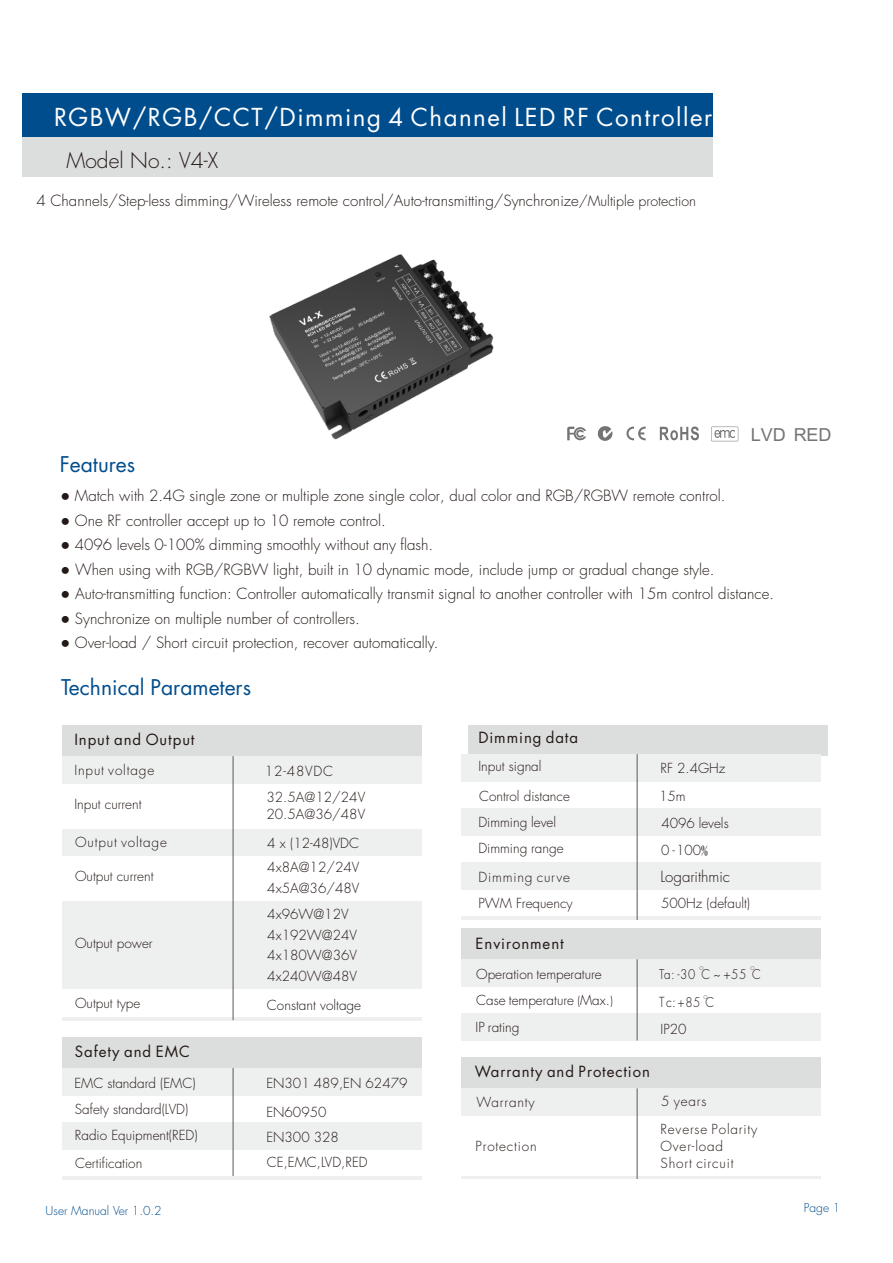
<style>
.page{position:relative;width:893px;height:1263px;background:#fff}
.page>*{position:absolute;margin:0;border:0;box-sizing:border-box;transform-origin:0 0}
.t1{font:24.15px "Futura Std";letter-spacing:.06em;color:#fff}
.t2{font:21px "Futura Std";color:#004d8d}
.t3{font:300 21px "Futura Std";color:#231916}
.t4{font:18px "Arial Unicode MS";color:#757475}
.t5{font:300 15px "Futura Std";color:#231916}
.t6{font:15px "Futura Std";letter-spacing:.06em;color:#231916}
.t7{font:300 13.5px/20.7px "Futura Std";color:#231916}
.t8{font:300 13.5px/17.2px "Futura Std";letter-spacing:.06em;color:#231916}
.t9{font:300 13.05px "Futura Std";letter-spacing:.055em;color:#231916;scale:.9 1}
.t10{font:300 12px "Futura Std";color:#004d8d}
.t11{font:300 4.95px "Futura Std";color:#231916}
.s1{font-size:14.1px}
.s2{font-family:"Microsoft Ya Hei";font-weight:400}
.s3{font-size:13.05px}
.s4{font-family:"DF Kai Shu SB Estd BF";font-weight:400}
.s5{font-size:12px}
.s6{font-size:13.5px}
</style>
<div class="page">
<div style="left:22px;top:137px;width:690px;height:40px;background:#dcdddd"></div>
<svg style="left:660px;top:426px;width:39px;height:14px"></svg>
<svg style="left:626px;top:427px;width:20px;height:13px"></svg>
<svg style="left:567px;top:427px;width:19px;height:13px"></svg>
<svg style="left:711px;top:427px;width:27px;height:14px"></svg>
<svg style="left:597px;top:426px;width:16px;height:15px"></svg>
<div style="left:22px;top:94px;width:690px;height:43px;background:#004d8d"></div>
<div style="left:462px;top:928px;width:359px;height:31px;background:#dcdddd"></div>
<div style="left:468px;top:725px;width:359px;height:31px;background:#dcdddd"></div>
<div style="left:462px;top:1013px;width:359px;height:27px;background:#eeefef"></div>
<div style="left:462px;top:959px;width:359px;height:27px;background:#eeefef"></div>
<hr style="left:637px;top:959px;width:1px;height:81px;background:#595857">
<div style="left:462px;top:754px;width:359px;height:27px;background:#eeefef"></div>
<div style="left:462px;top:808px;width:359px;height:27px;background:#eeefef"></div>
<div style="left:62px;top:1037px;width:359px;height:31px;background:#dcdddd"></div>
<div style="left:62px;top:725px;width:359px;height:31px;background:#dcdddd"></div>
<div style="left:62px;top:1068px;width:359px;height:27px;background:#eeefef"></div>
<div style="left:62px;top:1122px;width:359px;height:27px;background:#eeefef"></div>
<hr style="left:233px;top:1068px;width:1px;height:108px;background:#595857">
<hr style="left:62px;top:1176px;width:359px;height:3px;background:#eeefef">
<div style="left:462px;top:1057px;width:359px;height:31px;background:#dcdddd"></div>
<hr style="left:462px;top:1176px;width:359px;height:3px;background:#eeefef">
<div style="left:462px;top:1088px;width:359px;height:27px;background:#eeefef"></div>
<hr style="left:637px;top:1088px;width:1px;height:91px;background:#595857">
<div style="left:62px;top:900px;width:359px;height:89px;background:#eeefef"></div>
<div style="left:62px;top:829px;width:359px;height:27px;background:#eeefef"></div>
<div style="left:62px;top:756px;width:359px;height:27px;background:#eeefef"></div>
<hr style="left:62px;top:1017px;width:359px;height:3px;background:#eeefef">
<hr style="left:233px;top:756px;width:1px;height:264px;background:#595857">
<div style="left:462px;top:862px;width:359px;height:28px;background:#eeefef"></div>
<hr style="left:462px;top:917px;width:359px;height:3px;background:#eeefef">
<hr style="left:637px;top:754px;width:1px;height:166px;background:#595857">
<img style="left:269px;top:254px;width:225px;height:186px">
<h1 class="t1" style="left:54px;top:106px;width:660px">RGBW/RGB/CCT/Dimming 4 Channel LED RF Controller</h1>
<h2 class="t3" style="left:67px;top:150px;width:153px">Model No.: V4-X</h2>
<p class="t5" style="left:36px;top:194px;width:661px">4 Channels/Step-less dimming/Wireless remote control/Auto-transmitting/Synchronize<span class="s1">/Multiple protection</span></p>
<h2 class="t2" style="left:60px;top:455px;width:77px">Features</h2>
<p class="t4" style="left:751px;top:427px;width:82px">LVD RED</p>
<p class="t5" style="left:61px;top:489px;width:666px"><span class="s2">●</span> Match with 2.4G single zone or multiple zone single color, dual color and RGB/RGBW remote control.</p>
<p class="t5" style="left:61px;top:513px;width:327px"><span class="s2">●</span> One RF controller accept up to 10 remote control.</p>
<p class="t5" style="left:61px;top:538px;width:374px"><span class="s2">●</span> 4096 levels 0-100% dimming smoothly without any flash.</p>
<p class="t5" style="left:61px;top:562px;width:655px"><span class="s2">●</span> When using with RGB/RGBW light, built in 10 dynamic mode, include jump or gradual change style.</p>
<p class="t5" style="left:61px;top:587px;width:715px"><span class="s2">●</span> Auto-transmitting function: Controller automatically transmit signal to another controller with 15m control distance.</p>
<p class="t5" style="left:61px;top:611px;width:301px"><span class="s2">●</span> Synchronize on multiple number of controllers.</p>
<p class="t5" style="left:61px;top:636px;width:78px"><span class="s2">●</span> Over load</p>
<p class="t5" style="left:106px;top:636px;width:334px">- / Short circuit protection recover automatically.</p>
<p class="t5" style="left:294px;top:636px;width:6px">,</p>
<h2 class="t2" style="left:61px;top:677px;width:191px">Technical Parameters</h2>
<p class="t6" style="left:74px;top:733px;width:122px">Input and Output</p>
<p class="t8" style="left:74px;top:762px;width:81px">Input voltage</p>
<p class="t7" style="left:265px;top:761px;width:70px">12-48VDC</p>
<p class="t7" style="left:74px;top:795px;width:69px">Input current</p>
<p class="t7" style="left:267px;top:789px;width:100px;line-height:17.2px">32.5A@12/24V<br>20.5A@36/48V</p>
<p class="t8" style="left:75px;top:834px;width:94px">Output voltage</p>
<p class="t7" style="left:267px;top:833px;width:93px">4 x (12-48)VDC</p>
<p class="t7" style="left:75px;top:867px;width:80px">Output current</p>
<p class="t7" style="left:267px;top:857px;width:94px">4x8A@12/24V<br>4x5A@36/48V</p>
<p class="t7" style="left:267px;top:904px;width:91px">4x96W@12V<br>4x192W@24V<br>4x180W@36V<br>4x240W@48V</p>
<p class="t7" style="left:75px;top:933px;width:79px">Output power</p>
<p class="t7" style="left:75px;top:993px;width:67px">Output type</p>
<p class="t7" style="left:267px;top:995px;width:96px">Constant voltage</p>
<p class="t6" style="left:75px;top:1044px;width:116px">Safety and EMC</p>
<p class="t7" style="left:74px;top:1073px;width:123px">EMC standard (EMC)</p>
<p class="t7" style="left:266px;top:1073px;width:143px">EN301 489,EN 62479</p>
<p class="t7" style="left:75px;top:1126px;width:124px">Radio Equipment(RED)</p>
<p class="t7" style="left:266px;top:1127px;width:74px">EN300 328</p>
<p class="t7" style="left:75px;top:1154px;width:69px">Certification</p>
<p class="t7" style="left:267px;top:1152px;width:102px">CE,EMC,LVD,RED</p>
<p class="t7" style="left:75px;top:1100px;width:115px">Safety standard(LVD)</p>
<p class="t7" style="left:266px;top:1102px;width:62px">EN60950</p>
<p class="t6" style="left:478px;top:731px;width:101px">Dimming data</p>
<p class="t7" style="left:478px;top:757px;width:65px">Input signal</p>
<p class="t7" style="left:478px;top:784px;width:93px;line-height:25.3px">Control distance<br>Dimming level</p>
<p class="t7" style="left:478px;top:838px;width:87px">Dimming range</p>
<p class="t7" style="left:659px;top:755px;width:71px;line-height:27.2px">RF 2.4GHz<br>15m<br>4096 levels<br>0 <span class="s3">-</span>100<span class="s4">%</span></p>
<p class="t8" style="left:478px;top:869px;width:93px">Dimming curve</p>
<p class="t5" style="left:660px;top:869px;width:71px">Logarithmic</p>
<p class="t7" style="left:478px;top:893px;width:96px">PWM Frequency</p>
<p class="t7" style="left:661px;top:893px;width:91px">500Hz (default)</p>
<p class="t6" style="left:476px;top:937px;width:90px">Environment</p>
<p class="t7" style="left:476px;top:962px;width:138px;line-height:25.3px">Operation temperature<br>Case temperature <span class="s5">(</span>Max.<span class="s5">)</span></p>
<p class="t9" style="left:659px;top:968px;width:42px">Ta: -30</p>
<p class="t11" style="left:699px;top:966px;width:6px">O</p>
<p class="t9" style="left:701px;top:968px;width:51px">C ~ +55</p>
<p class="t11" style="left:750px;top:966px;width:6px">O</p>
<p class="t9" style="left:752px;top:968px;width:11px">C</p>
<p class="t9" style="left:659px;top:996px;width:62px"><span class="s6">Tc:</span>+85 C</p>
<p class="t11" style="left:703px;top:994px;width:6px">O</p>
<p class="t7" style="left:476px;top:1017px;width:45px">IP rating</p>
<p class="t7" style="left:660px;top:1019px;width:27px">IP20</p>
<p class="t6" style="left:475px;top:1065px;width:177px">Warranty and Protection</p>
<p class="t8" style="left:476px;top:1094px;width:60px">Warranty</p>
<p class="t8" style="left:476px;top:1138px;width:63px">Protection</p>
<p class="t7" style="left:661px;top:1091px;width:47px">5 years</p>
<p class="t8" style="left:660px;top:1120px;width:98px">Reverse Polarity<br>Over-load<br>Short circuit</p>
<p class="t10" style="left:46px;top:1205px;width:118px">User Manual Ver 1.0.2</p>
<p class="t10" style="left:804px;top:1202px;width:38px">Page 1</p>
</div>
